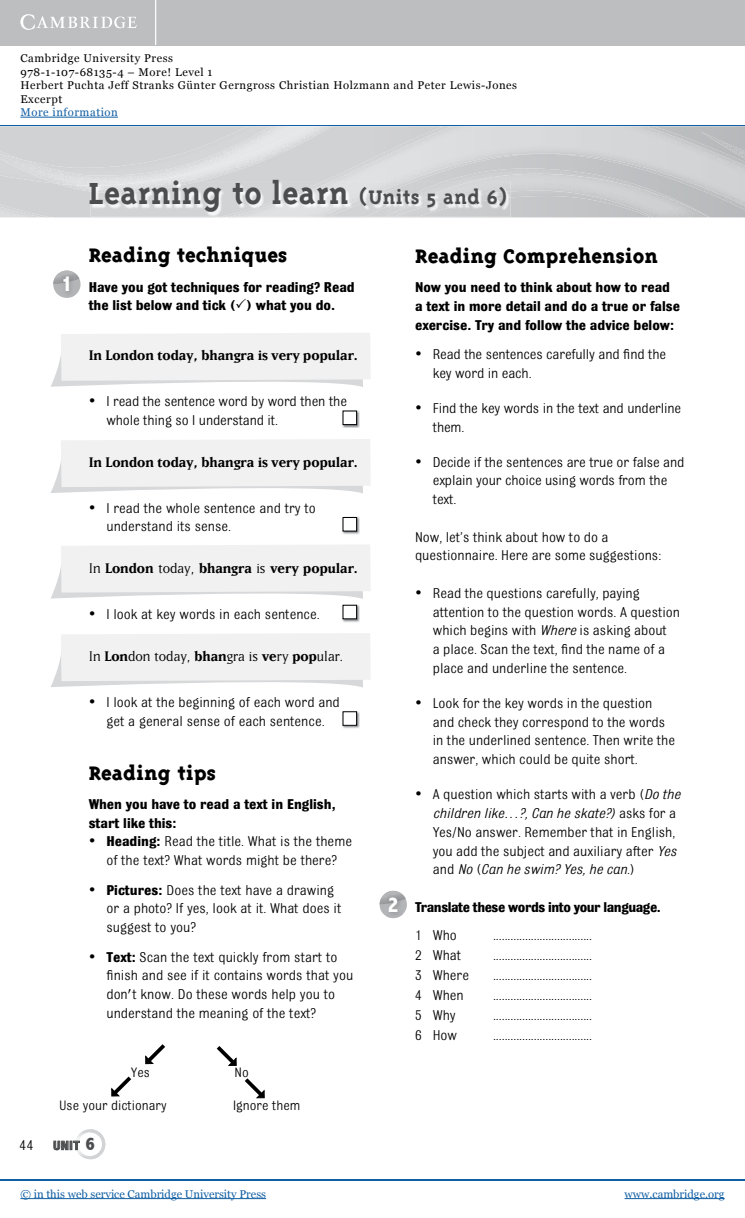
<style>
.page{position:relative;width:745px;height:1218px;background:#fff}
.page>*{position:absolute;margin:0;border:0;box-sizing:border-box;transform-origin:0 0}
.t1{font:700 35px "Triplex Serif";letter-spacing:.02em;color:#4c4d4e}
.t2{font:800 22.5px "Triplex Serif";color:#000}
.t3{font:700 16.25px "Matrix";color:#000}
.t4{font:16.25px "Matrix";color:#000}
.t5{font:15px/18.8px "Bulldog";color:#000}
.t6{font:700 15px/18.8px "Bulldog";color:#000}
.t7{font:700 15px/28.1px "Bulldog";letter-spacing:-.03em;color:#000}
.t8{font:14.38px "Bulldog";color:#000}
.t9{font:700 condensed 11.88px "Univers";color:#4c4d4e}
.t10{font:11.25px/13.4px "Georgia";letter-spacing:.05em;color:#000}
.t11{font:11.25px "Georgia";color:#105ea3}
.t12{font:11.25px "Georgia";letter-spacing:.05em;color:#105ea3}
.s1{font-size:22.5px}
.s2{font-family:"Abadi";font-weight:800;font-stretch:condensed;font-size:22.12px;color:#fff}
.s3{font-weight:400}
.s4{font-weight:700}
.s5{font-family:"Abadi";font-weight:800;font-size:18.75px}
.s6{font-style:italic}
</style>
<div class="page">
<div style="left:0;top:0;width:744px;height:45px;background:#bcbebf"></div>
<hr style="left:155px;top:0;width:1px;height:45px;background:#fff">
<svg style="left:20px;top:14px;width:117px;height:16px"></svg>
<hr style="left:20px;top:117px;width:98px;height:1px;background:#105ea3">
<hr style="left:0;top:125px;width:744px;height:1px;background:#105ea3">
<hr style="left:0;top:1179px;width:744px;height:1px;background:#105ea3">
<hr style="left:20px;top:1198px;width:246px;height:1px;background:#105ea3">
<hr style="left:624px;top:1198px;width:100px;height:1px;background:#105ea3">
<svg style="left:51px;top:333px;width:319px;height:54px"></svg>
<svg style="left:51px;top:439px;width:319px;height:54px"></svg>
<svg style="left:51px;top:545px;width:319px;height:54px"></svg>
<svg style="left:51px;top:633px;width:319px;height:54px"></svg>
<svg style="left:653px;top:217px;width:22px;height:1px"></svg>
<img style="left:0;top:126px;width:744px;height:91px">
<img style="left:700px;top:131px;width:44px;height:27px">
<img style="left:0;top:126px;width:332px;height:65px">
<img style="left:0;top:126px;width:309px;height:60px">
<img style="left:90px;top:181px;width:130px;height:36px">
<img style="left:220px;top:181px;width:9px;height:36px">
<img style="left:415px;top:181px;width:95px;height:36px">
<img style="left:406px;top:181px;width:9px;height:36px">
<img style="left:229px;top:181px;width:177px;height:36px">
<img style="left:90px;top:181px;width:111px;height:11px">
<img style="left:90px;top:181px;width:61px;height:5px">
<img style="left:75px;top:1129px;width:15px;height:30px">
<img style="left:90px;top:1129px;width:15px;height:30px">
<svg style="left:53px;top:1140px;width:27px;height:10px"></svg>
<svg style="left:379px;top:891px;width:27px;height:27px"></svg>
<img style="left:386px;top:903px;width:16px;height:14px">
<img style="left:386px;top:895px;width:16px;height:8px">
<svg style="left:53px;top:270px;width:27px;height:28px"></svg>
<img style="left:61px;top:283px;width:13px;height:14px">
<svg style="left:61px;top:270px;width:13px;height:13px"></svg>
<img style="left:342px;top:410px;width:17px;height:18px">
<div style="left:343px;top:411px;width:13px;height:13px;background:#fff"></div>
<img style="left:342px;top:516px;width:17px;height:18px">
<div style="left:343px;top:517px;width:13px;height:14px;background:#fff"></div>
<img style="left:342px;top:604px;width:17px;height:18px">
<div style="left:343px;top:605px;width:13px;height:14px;background:#fff"></div>
<img style="left:342px;top:711px;width:17px;height:17px">
<div style="left:343px;top:712px;width:13px;height:13px;background:#fff"></div>
<svg style="left:216px;top:1046px;width:21px;height:20px"></svg>
<svg style="left:145px;top:1044px;width:20px;height:21px"></svg>
<svg style="left:245px;top:1078px;width:20px;height:21px"></svg>
<svg style="left:111px;top:1076px;width:21px;height:21px"></svg>
<p class="t10" style="left:20px;top:52px;width:498px">Cambridge University Press<br>978-1-107-68135-4 – More! Level 1<br>Herbert Puchta Jeff Stranks Günter Gerngross Christian Holzmann and Peter Lewis-Jones Excerpt</p>
<p class="t12" style="left:20px;top:105px;width:99px">More information</p>
<h1 class="t1" style="left:89px;top:173px;width:419px">Learning to learn <span class="s1">(Units 5 and 6)</span></h1>
<p class="t5" style="left:20px;top:1135px;width:15px">44</p>
<h2 class="t2" style="left:89px;top:242px;width:200px">Reading techniques</h2>
<p class="t6" style="left:61px;top:277px;width:295px;text-align:center"><span class="s2">1</span> Have you got techniques for reading? Read the list below and tick ( ) what you do.</p>
<p class="t3" style="left:89px;top:347px;width:271px">In London today, bhangra is very popular.</p>
<p class="t5" style="left:106px;top:392px;width:242px;text-indent:-18px">• I read the sentence word by word then the whole thing so I understand it.</p>
<p class="t3" style="left:89px;top:454px;width:271px">In London today, bhangra is very popular.</p>
<p class="t5" style="left:106px;top:498px;width:211px;text-indent:-18px">• I read the whole sentence and try to understand its sense.</p>
<p class="t3" style="left:89px;top:560px;width:271px"><span class="s3">In</span> London <span class="s3">today,</span> bhangra <span class="s3">is</span> very popular.</p>
<p class="t5" style="left:89px;top:605px;width:232px">• I look at key words in each sentence.</p>
<p class="t4" style="left:89px;top:648px;width:256px">In <span class="s4">Lon</span>don today, <span class="s4">bhan</span>gra is <span class="s4">ve</span>ry <span class="s4">pop</span>ular.</p>
<p class="t5" style="left:89px;top:692px;width:252px;text-align:center">• I look at the beginning of each word and get a general sense of each sentence.</p>
<h2 class="t2" style="left:89px;top:759px;width:129px">Reading tips</h2>
<p class="t6" style="left:89px;top:794px;width:248px">When you have to read a text in English, start like this:</p>
<p class="t5" style="left:89px;top:832px;width:265px;text-align:center">• <span class="s4">Heading:</span> Read the title. What is the theme of the text? What words might be there?</p>
<p class="t5" style="left:106px;top:880px;width:236px;text-indent:-18px">• <span class="s4">Pictures:</span> Does the text have a drawing or a photo? If yes, look at it. What does it suggest to you?</p>
<p class="t5" style="left:106px;top:947px;width:248px;text-indent:-18px">• <span class="s4">Text:</span> Scan the text quickly from start to finish and see if it contains words that you don't know. Do these words help you to understand the meaning of the text?</p>
<p class="t8" style="left:131px;top:1065px;width:21px">Yes</p>
<p class="t8" style="left:234px;top:1065px;width:16px">No</p>
<p class="t8" style="left:59px;top:1097px;width:109px">Use your dictionary</p>
<p class="t8" style="left:233px;top:1097px;width:69px">Ignore them</p>
<p class="t9" style="left:53px;top:1138px;width:43px">UNIT <span class="s5">6</span></p>
<h2 class="t2" style="left:415px;top:243px;width:244px">Reading Comprehension</h2>
<p class="t6" style="left:415px;top:278px;width:266px">Now you need to think about how to read a text in more detail and do a true or false exercise. Try and follow the advice below:</p>
<p class="t5" style="left:432px;top:345px;width:235px;text-indent:-18px">• Read the sentences carefully and find the key word in each.</p>
<p class="t5" style="left:432px;top:398px;width:250px;text-indent:-18px">• Find the key words in the text and underline them.</p>
<p class="t5" style="left:432px;top:452px;width:253px;text-indent:-18px">• Decide if the sentences are true or false and explain your choice using words from the text.</p>
<p class="t5" style="left:415px;top:527px;width:247px">Now, let’s think about how to do a questionnaire. Here are some suggestions:</p>
<p class="t5" style="left:432px;top:583px;width:249px;text-indent:-18px">• Read the questions carefully, paying attention to the question words. A question which begins with <span class="s6">Where</span> is asking about<br>a place. Scan the text, find the name of a place and underline the sentence.</p>
<p class="t5" style="left:432px;top:693px;width:244px;text-indent:-18px">• Look for the key words in the question and check they correspond to the words in the underlined sentence. Then write the answer, which could be quite short.</p>
<p class="t5" style="left:432px;top:785px;width:249px;text-indent:-18px">• A question which starts with a verb (<span class="s6">Do the children like…?, Can he skate?)</span> asks for a Yes/No answer. Remember that in English, you add the subject and auxiliary after <span class="s6">Yes </span>and <span class="s6">No</span> (<span class="s6">Can he swim? Yes, he can</span>.)</p>
<p class="t7" style="left:415px;top:892px;width:247px;text-indent:-27px"><span class="s2">2</span> Translate these words into your language.<br><span class="s3">1 Who</span></p>
<p class="t5" style="left:492px;top:925px;width:100px">..................................</p>
<p class="t5" style="left:415px;top:945px;width:48px">2 What</p>
<p class="t5" style="left:492px;top:945px;width:100px">..................................</p>
<p class="t5" style="left:415px;top:965px;width:55px">3 Where</p>
<p class="t5" style="left:492px;top:965px;width:100px">..................................</p>
<p class="t5" style="left:415px;top:985px;width:50px">4 When</p>
<p class="t5" style="left:492px;top:985px;width:100px">..................................</p>
<p class="t5" style="left:415px;top:1005px;width:42px">5 Why</p>
<p class="t5" style="left:492px;top:1005px;width:100px">..................................</p>
<p class="t5" style="left:415px;top:1025px;width:43px">6 How</p>
<p class="t5" style="left:492px;top:1025px;width:100px">..................................</p>
<p class="t11" style="left:20px;top:1187px;width:247px">© in this web service Cambridge University Press</p>
<p class="t11" style="left:624px;top:1187px;width:101px">www.cambridge.org</p>
</div>
